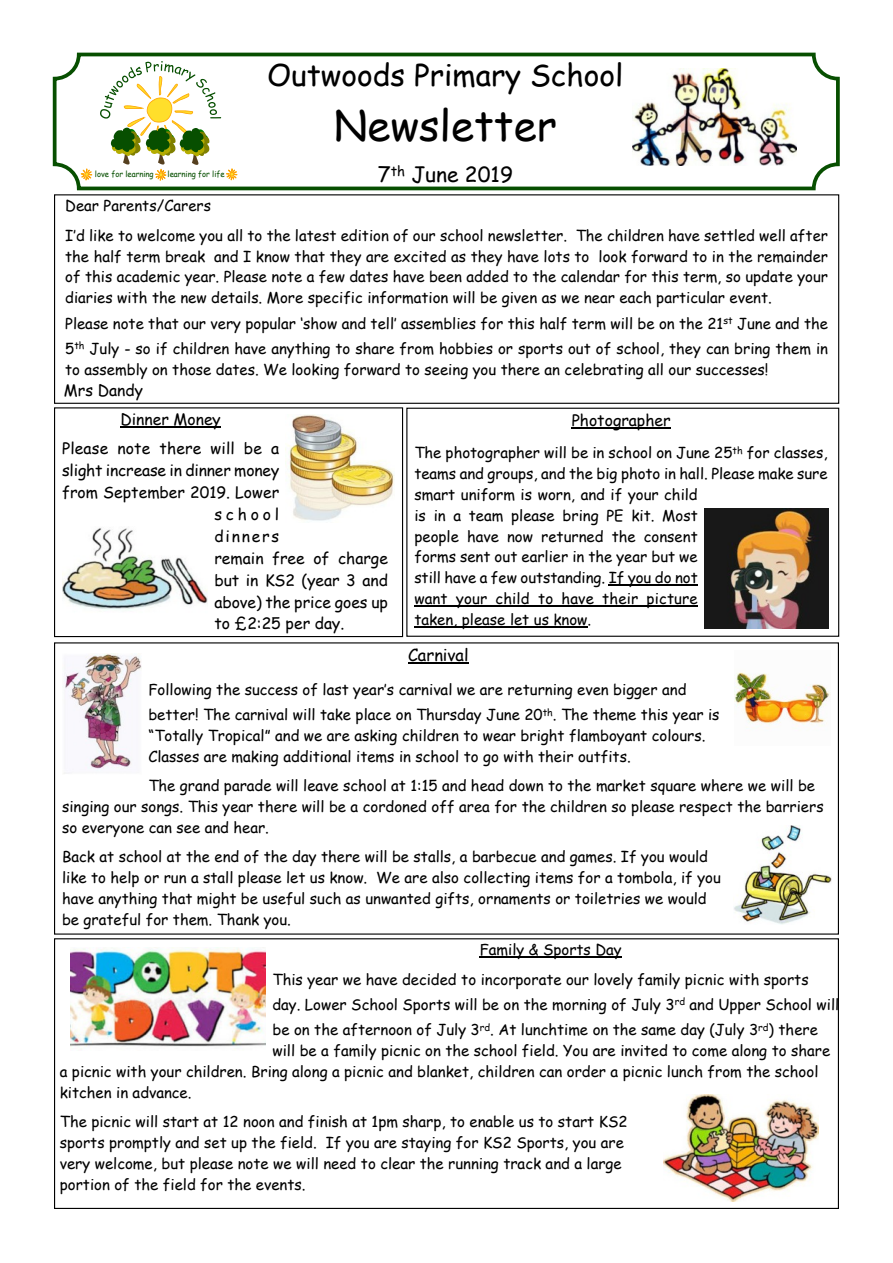
<style>
.page{position:relative;width:893px;height:1263px;background:#fff}
.page>*{position:absolute;margin:0;border:0;box-sizing:border-box;transform-origin:0 0}
.t1{font:42px "Comic Sans MS";color:#000}
.t2{font:30px "Comic Sans MS";color:#000}
.t3{font:21px "Comic Sans MS";color:#000}
.t4{font:16.5px "Comic Sans MS";color:#000}
.t5{font:15.75px/28.8px "Comic Sans MS";color:#000;text-align:center}
.t6{font:15.75px "Comic Sans MS";letter-spacing:.115em;color:#000}
.t7{font:15px/20.9px "Comic Sans MS";color:#000}
.t8{font:8.25px "Comic Sans MS";color:#074f00;scale:.94 1}
</style>
<div class="page">
<div style="left:53px;top:53px;width:787px;height:137px;background:#fff;border:4px solid #074f00;border-radius:24px"></div>
<svg style="left:81px;top:169px;width:11px;height:11px"></svg>
<svg style="left:100px;top:61px;width:137px;height:119px"></svg>
<img style="left:632px;top:68px;width:165px;height:98px">
<div style="left:54px;top:194px;width:785px;height:210px;border:1px solid #000"></div>
<hr style="left:480px;top:957px;width:142px;height:1px;background:#000">
<img style="left:71px;top:948px;width:195px;height:102px">
<img style="left:663px;top:1094px;width:155px;height:107px">
<div style="left:54px;top:407px;width:349px;height:230px;border:1px solid #000"></div>
<hr style="left:120px;top:427px;width:101px;height:1px;background:#000">
<img style="left:287px;top:414px;width:107px;height:107px">
<hr style="left:408px;top:663px;width:61px;height:1px;background:#000">
<img style="left:62px;top:653px;width:80px;height:121px">
<img style="left:735px;top:672px;width:95px;height:54px">
<img style="left:734px;top:825px;width:97px;height:100px">
<div style="left:406px;top:408px;width:433px;height:229px;border:1px solid #000"></div>
<hr style="left:572px;top:427px;width:99px;height:1px;background:#000">
<hr style="left:609px;top:585px;width:89px;height:1px;background:#000">
<hr style="left:414px;top:605px;width:284px;height:2px;background:#000">
<hr style="left:414px;top:626px;width:174px;height:2px;background:#000">
<img style="left:704px;top:509px;width:124px;height:119px">
<img style="left:62px;top:528px;width:146px;height:82px">
<h2 class="t2" style="left:267px;top:62px;width:358px">Outwoods Primary School</h2>
<h1 class="t1" style="left:334px;top:107px;width:224px">Newsletter</h1>
<h3 class="t3" style="left:378px;top:165px;width:136px">7<sup>th</sup> June 2019</h3>
<p class="t7" style="left:65px;top:193px;width:764px;line-height:29.2px">Dear Parents/Carers<br>I’d like to welcome you all to the latest edition of our school newsletter. The children have settled well after</p>
<p class="t7" style="left:65px;top:247px;width:764px;text-align:justify">the half term break and I know that they are excited as they have lots to look forward to in the remainder of this academic year. Please note a few dates have been added to the calendar for this term, so update your diaries with the new details. More specific information will be given as we near each particular event.</p>
<p class="t7" style="left:65px;top:312px;width:764px;line-height:25.3px">Please note that our very popular ‘show and tell’ assemblies for this half term will be on the 21<sup>st</sup> June and the<br>5<sup>th</sup> July - so if children have anything to share from hobbies or sports out of school, they can bring them in</p>
<p class="t7" style="left:65px;top:360px;width:705px">to assembly on those dates. We looking forward to seeing you there an celebrating all our successes!</p>
<p class="t5" style="left:64px;top:378px;width:80px">Mrs Dandy</p>
<p class="t8" style="left:95px;top:171px;width:64px">love for learning</p>
<p class="t8" style="left:168px;top:171px;width:62px">learning for life</p>
<p class="t5" style="left:62px;top:407px;width:219px">Dinner Money<br>Please note there will be a</p>
<p class="t5" style="left:62px;top:458px;width:219px">slight increase in dinner money</p>
<p class="t5" style="left:62px;top:479px;width:219px">from September 2019. Lower</p>
<p class="t5" style="left:214px;top:501px;width:66px">school</p>
<p class="t6" style="left:214px;top:529px;width:66px">dinners</p>
<p class="t5" style="left:214px;top:545px;width:175px">remain free of charge</p>
<p class="t5" style="left:214px;top:567px;width:175px">but in KS2 (year 3 and</p>
<p class="t5" style="left:214px;top:589px;width:175px">above) the price goes up</p>
<p class="t5" style="left:214px;top:611px;width:131px">to £2:25 per day.</p>
<p class="t5" style="left:572px;top:407px;width:100px">Photographer</p>
<p class="t7" style="left:414px;top:444px;width:415px">The photographer will be in school on June 25<sup>th</sup> for classes, teams and groups, and the big photo in hall. Please make sure smart uniform is worn, and if your child<br>is in a team please bring PE kit. Most<br>people have now returned the consent<br>forms sent out earlier in the year but we<br>still have a few outstanding. If you do not<br>want your child to have their picture<br>taken, please let us know.</p>
<p class="t4" style="left:408px;top:648px;width:62px">Carnival</p>
<p class="t7" style="left:148px;top:678px;width:573px;line-height:25.3px">Following the success of last year’s carnival we are returning even bigger and better! The carnival will take place on Thursday June 20<sup>th</sup>. The theme this year is</p>
<p class="t7" style="left:148px;top:727px;width:559px">“Totally Tropical” and we are asking children to wear bright flamboyant colours.<br>Classes are making additional items in school to go with their outfits.</p>
<p class="t7" style="left:62px;top:777px;width:763px;text-indent:86px">The grand parade will leave school at 1:15 and head down to the market square where we will be singing our songs. This year there will be a cordoned off area for the children so please respect the barriers so everyone can see and hear.</p>
<p class="t7" style="left:62px;top:848px;width:660px">Back at school at the end of the day there will be stalls, a barbecue and games. If you would like to help or run a stall please let us know. We are also collecting items for a tombola, if you have anything that might be useful such as unwanted gifts, ornaments or toiletries we would be grateful for them. Thank you.</p>
<p class="t7" style="left:272px;top:937px;width:538px;line-height:29.2px;text-indent:207px">Family &amp; Sports Day<br>This year we have decided to incorporate our lovely family picnic with sports</p>
<p class="t7" style="left:272px;top:993px;width:568px;line-height:25.3px">day. Lower School Sports will be on the morning of July 3<sup>rd</sup> and Upper School will be on the afternoon of July 3<sup>rd</sup>. At lunchtime on the same day (July 3<sup>rd</sup>) there</p>
<p class="t7" style="left:60px;top:1042px;width:772px;text-indent:213px">will be a family picnic on the school field. You are invited to come along to share a picnic with your children. Bring along a picnic and blanket, children can order a picnic lunch from the school kitchen in advance.</p>
<p class="t7" style="left:60px;top:1113px;width:569px">The picnic will start at 12 noon and finish at 1pm sharp, to enable us to start KS2 sports promptly and set up the field. If you are staying for KS2 Sports, you are very welcome, but please note we will need to clear the running track and a large portion of the field for the events.</p>
</div>
